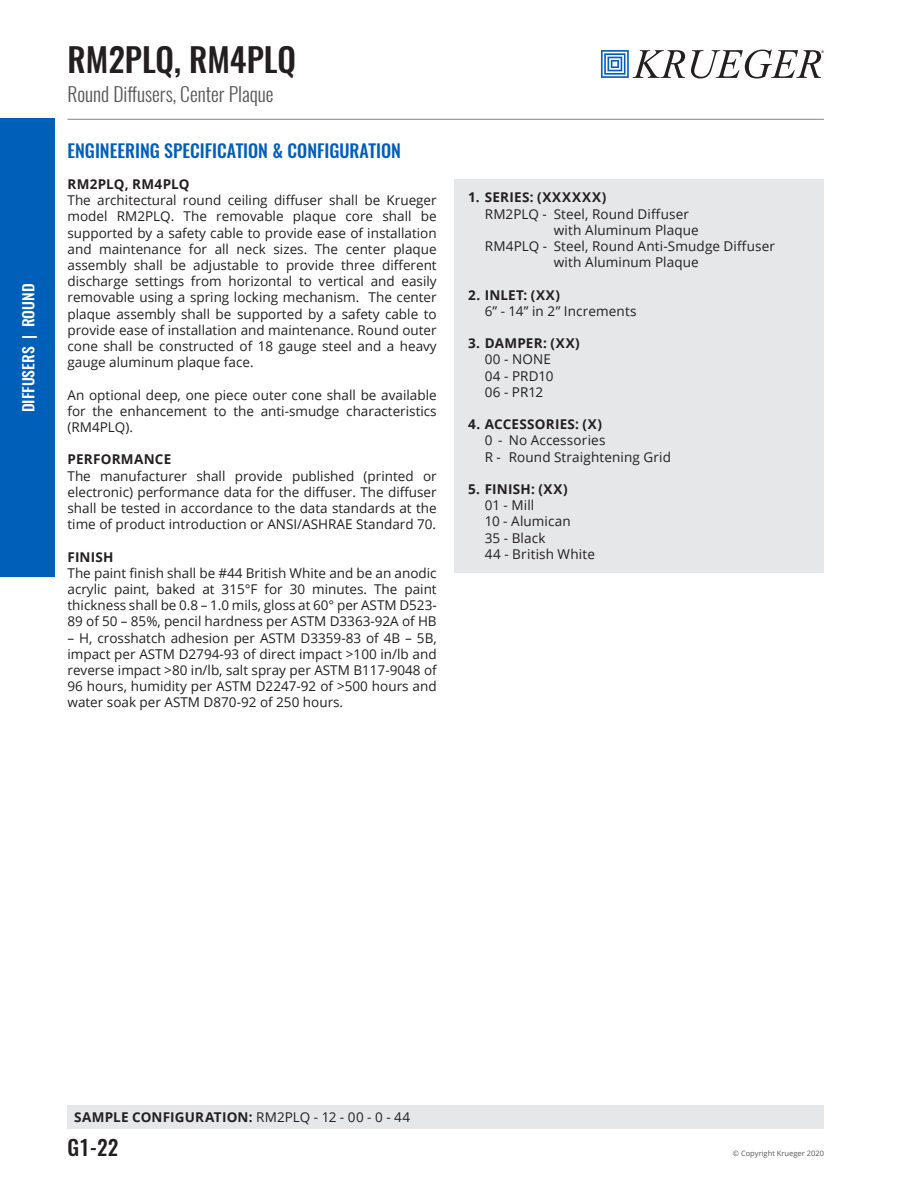
<style>
.page{position:relative;width:905px;height:1188px;background:#fff}
.page>*{position:absolute;margin:0;border:0;box-sizing:border-box;transform-origin:0 0}
.NEW_PAGE_TITLE{font:500 33px "Oswald";color:#231f20}
.t1{font:500 21px "Oswald";color:#231f20}
.NEW_SUBTITLE_-_GRAY{font:300 19.5px "Oswald";color:#57585a}
.NEW_BLUE_TITLE{font:500 18px "Oswald";color:#005fb9}
.t2{font:500 15px "Oswald";color:#fff;scale:1.05 1}
.Features{font:13.5px/16.2px "Open Sans";color:#231f20;text-align:justify}
.Normal_Text{font:700 13.5px "Open Sans";letter-spacing:.015em;color:#231f20}
.Features-2{font:700 13.5px "Open Sans";letter-spacing:.02em;color:#231f20}
.Features-3{font:700 13.5px "Open Sans";letter-spacing:.05em;color:#231f20}
.Features-4{font:13.5px "Open Sans";letter-spacing:.02em;color:#231f20}
.t3{font:7.5px "Open Sans";color:#57585a}
.s1{font-weight:400}
</style>
<div class="page">
<svg style="left:601px;top:50px;width:84px;height:28px"></svg>
<svg style="left:691px;top:50px;width:132px;height:29px"></svg>
<hr style="left:68px;top:119px;width:756px;height:1px;background:#808285">
<div style="left:0;top:119px;width:54px;height:458px;background:#005fb9"></div>
<div style="left:454px;top:179px;width:370px;height:394px;background:#e6e7e9"></div>
<div style="left:68px;top:1105px;width:755px;height:24px;background:#e6e7e9"></div>
<p class="t2" style="left:18px;top:412px;width:124px;rotate:-90deg">DIFFUSERS | ROUND</p>
<h2 class="NEW_PAGE_TITLE" style="left:68px;top:37px;width:230px">RM2PLQ, RM4PLQ</h2>
<p class="NEW_SUBTITLE_-_GRAY" style="left:68px;top:81px;width:207px">Round Diffusers, Center Plaque</p>
<p class="NEW_BLUE_TITLE" style="left:68px;top:138px;width:335px">ENGINEERING SPECIFICATION &amp; CONFIGURATION</p>
<p class="Normal_Text" style="left:68px;top:174px;width:124px">RM2PLQ, RM4PLQ</p>
<p class="Features" style="left:68px;top:192px;width:371px">The architectural round ceiling diffuser shall be Krueger model RM2PLQ. The removable plaque core shall be supported by a safety cable to provide ease of installation and maintenance for all neck sizes. The center plaque assembly shall be adjustable to provide three different discharge settings from horizontal to vertical and easily removable using a spring locking mechanism. The center plaque assembly shall be supported by a safety cable to provide ease of installation and maintenance. Round outer cone shall be constructed of 18 gauge steel and a heavy gauge aluminum plaque face.</p>
<p class="Features" style="left:68px;top:386px;width:370px">An optional deep, one piece outer cone shall be available for the enhancement to the anti-smudge characteristics (RM4PLQ).</p>
<p class="Normal_Text" style="left:68px;top:450px;width:105px">PERFORMANCE</p>
<p class="Features" style="left:68px;top:467px;width:371px">The manufacturer shall provide published (printed or electronic) performance data for the diffuser. The diffuser shall be tested in accordance to the data standards at the time of product introduction or ANSI/ASHRAE Standard 70.</p>
<p class="Normal_Text" style="left:68px;top:547px;width:48px">FINISH</p>
<p class="Features" style="left:68px;top:564px;width:371px">The paint finish shall be #44 British White and be an anodic acrylic paint, baked at 315°F for 30 minutes. The paint thickness shall be 0.8 – 1.0 mils, gloss at 60° per ASTM D523- 89 of 50 – 85%, pencil hardness per ASTM D3363-92A of HB</p>
<p class="Features" style="left:68px;top:629px;width:371px">– H, crosshatch adhesion per ASTM D3359-83 of 4B – 5B, impact per ASTM D2794-93 of direct impact &gt;100 in/lb and reverse impact &gt;80 in/lb, salt spray per ASTM B117-9048 of 96 hours, humidity per ASTM D2247-92 of &gt;500 hours and water soak per ASTM D870-92 of 250 hours.</p>
<p class="Features-3" style="left:468px;top:188px;width:139px">1. SERIES: (XXXXXX)</p>
<p class="Features" style="left:484px;top:205px;width:206px">RM2PLQ - Steel, Round Diffuser</p>
<p class="Features" style="left:553px;top:221px;width:146px">with Aluminum Plaque</p>
<p class="Features" style="left:484px;top:238px;width:292px">RM4PLQ - Steel, Round Anti-Smudge Diffuser</p>
<p class="Features" style="left:553px;top:254px;width:146px">with Aluminum Plaque</p>
<p class="Features-2" style="left:468px;top:285px;width:93px">2. INLET: (XX)</p>
<p class="Features" style="left:484px;top:302px;width:153px">6” - 14” in 2” Increments</p>
<p class="Features-2" style="left:468px;top:334px;width:113px">3. DAMPER: (XX)</p>
<p class="Features" style="left:484px;top:351px;width:68px">00 - NONE</p>
<p class="Features" style="left:484px;top:367px;width:70px">04 - PRD10</p>
<p class="Features" style="left:484px;top:383px;width:60px">06 - PR12</p>
<p class="Features-2" style="left:468px;top:415px;width:135px">4. ACCESSORIES: (X)</p>
<p class="Features" style="left:484px;top:432px;width:122px">0 - No Accessories</p>
<p class="Features" style="left:484px;top:448px;width:188px">R - Round Straightening Grid</p>
<p class="Features-2" style="left:468px;top:480px;width:101px">5. FINISH: (XX)</p>
<p class="Features" style="left:484px;top:497px;width:51px">01 - Mill</p>
<p class="Features" style="left:484px;top:513px;width:88px">10 - Alumican</p>
<p class="Features" style="left:484px;top:529px;width:62px">35 - Black</p>
<p class="Features-4" style="left:484px;top:545px;width:112px">44 - British White</p>
<p class="Normal_Text" style="left:74px;top:1108px;width:337px">SAMPLE CONFIGURATION: <span class="s1">RM2PLQ - 12 - 00 - 0 - 44</span></p>
<h2 class="t1" style="left:68px;top:1133px;width:52px">G1-22</h2>
<p class="t3" style="left:732px;top:1149px;width:93px">© Copyright Krueger 2020</p>
</div>
